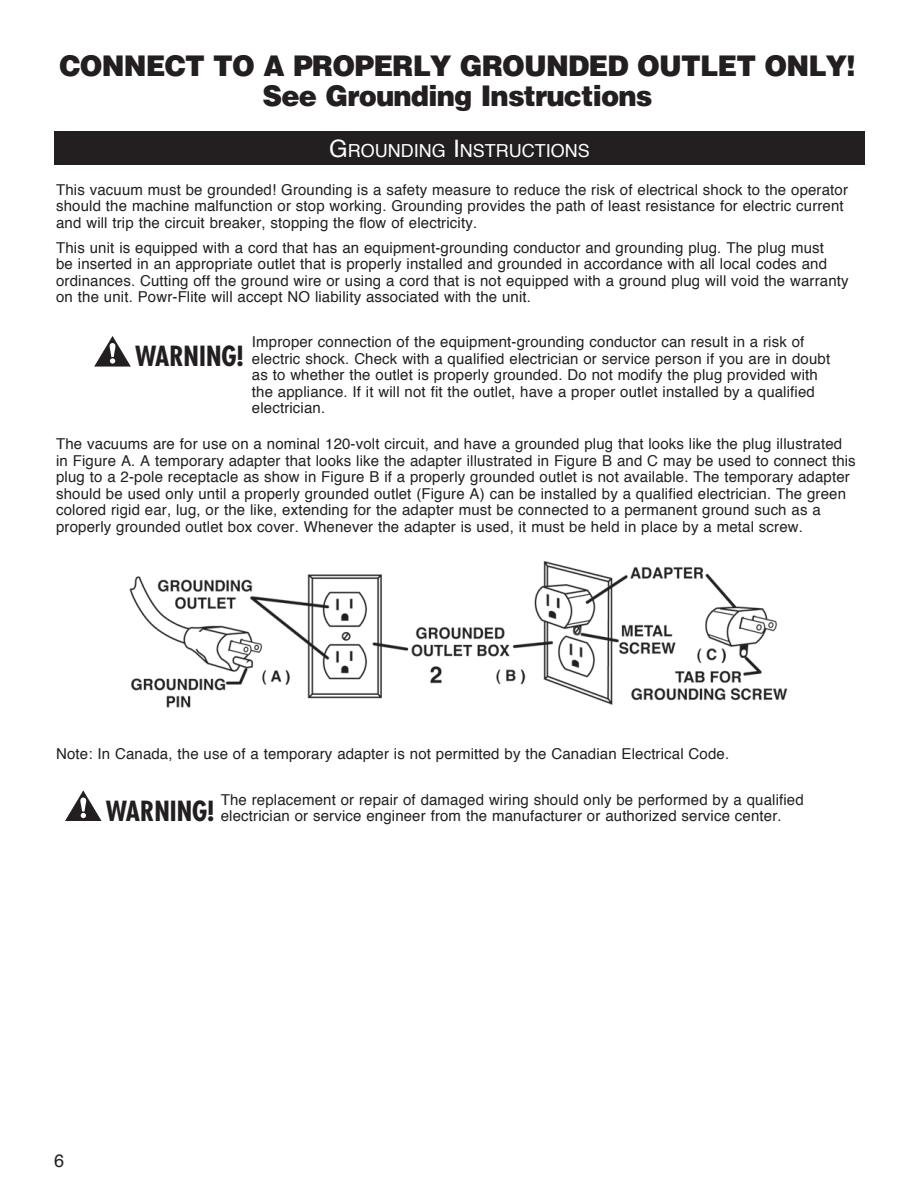
<style>
.page{position:relative;width:918px;height:1188px;background:#fff}
.page>*{position:absolute;margin:0;border:0;box-sizing:border-box;transform-origin:0 0}
.t1{font:900 28.5px/30px "Helvetica LT Pro";letter-spacing:-.03em;color:#231f20;text-align:center;scale:.96 1}
.t2{font:700 condensed 27px "Futura";color:#231f20}
.t3{font:18px "Helvetica";color:#fff}
.t4{font:18px "Helvetica";color:#231f20}
.t5{font:15px/16.5px "Helvetica";letter-spacing:.01em;color:#231f20}
.s1{font-size:24px}
</style>
<div class="page">
<div style="left:55px;top:131px;width:810px;height:34px;background:#231f20"></div>
<svg style="left:94px;top:336px;width:37px;height:30px"></svg>
<svg style="left:65px;top:791px;width:36px;height:30px"></svg>
<img style="left:129px;top:561px;width:659px;height:147px">
<h1 class="t1" style="left:59px;top:51px;width:831px">CONNECT TO A PROPERLY GROUNDED OUTLET ONLY!<br>See Grounding Instructions</h1>
<p class="t3" style="left:329px;top:136px;width:260px"><span class="s1">G</span> ROUNDI NG <span class="s1">I</span>NSTRUCTIONS</p>
<p class="t5" style="left:56px;top:182px;width:793px">This vacuum must be grounded! Grounding is a safety measure to reduce the risk of electrical shock to the operator should the machine malfunction or stop working. Grounding provides the path of least resistance for electric current and will trip the circuit breaker, stopping the flow of electricity.</p>
<p class="t5" style="left:56px;top:240px;width:794px">This unit is equipped with a cord that has an equipment-grounding conductor and grounding plug. The plug must<br>be inserted in an appropriate outlet that is properly installed and grounded in accordance with all local codes and ordinances. Cutting off the ground wire or using a cord that is not equipped with a ground plug will void the warranty on the unit. Powr-Flite will accept NO liability associated with the unit.</p>
<h2 class="t2" style="left:135px;top:339px;width:110px">WARNING!</h2>
<p class="t5" style="left:252px;top:334px;width:580px">Improper connection of the equipment-grounding conductor can result in a risk of electric shock. Check with a qualified electrician or service person if you are in doubt as to whether the outlet is properly grounded. Do not modify the plug provided with the appliance. If it will not fit the outlet, have a proper outlet installed by a qualified electrician.</p>
<p class="t5" style="left:56px;top:436px;width:801px">The vacuums are for use on a nominal 120-volt circuit, and have a grounded plug that looks like the plug illustrated in Figure A. A temporary adapter that looks like the adapter illustrated in Figure B and C may be used to connect this plug to a 2-pole receptacle as show in Figure B if a properly grounded outlet is not available. The temporary adapter should be used only until a properly grounded outlet (Figure A) can be installed by a qualified electrician. The green colored rigid ear, lug, or the like, extending for the adapter must be connected to a permanent ground such as a properly grounded outlet box cover. Whenever the adapter is used, it must be held in place by a metal screw.</p>
<p class="t5" style="left:56px;top:746px;width:675px">Note: In Canada, the use of a temporary adapter is not permitted by the Canadian Electrical Code.</p>
<p class="t5" style="left:221px;top:792px;width:585px">The replacement or repair of damaged wiring should only be performed by a qualified electrician or service engineer from the manufacturer or authorized service center.</p>
<h2 class="t2" style="left:106px;top:793px;width:110px">WARNING!</h2>
<p class="t4" style="left:54px;top:1147px;width:12px">6</p>
</div>
